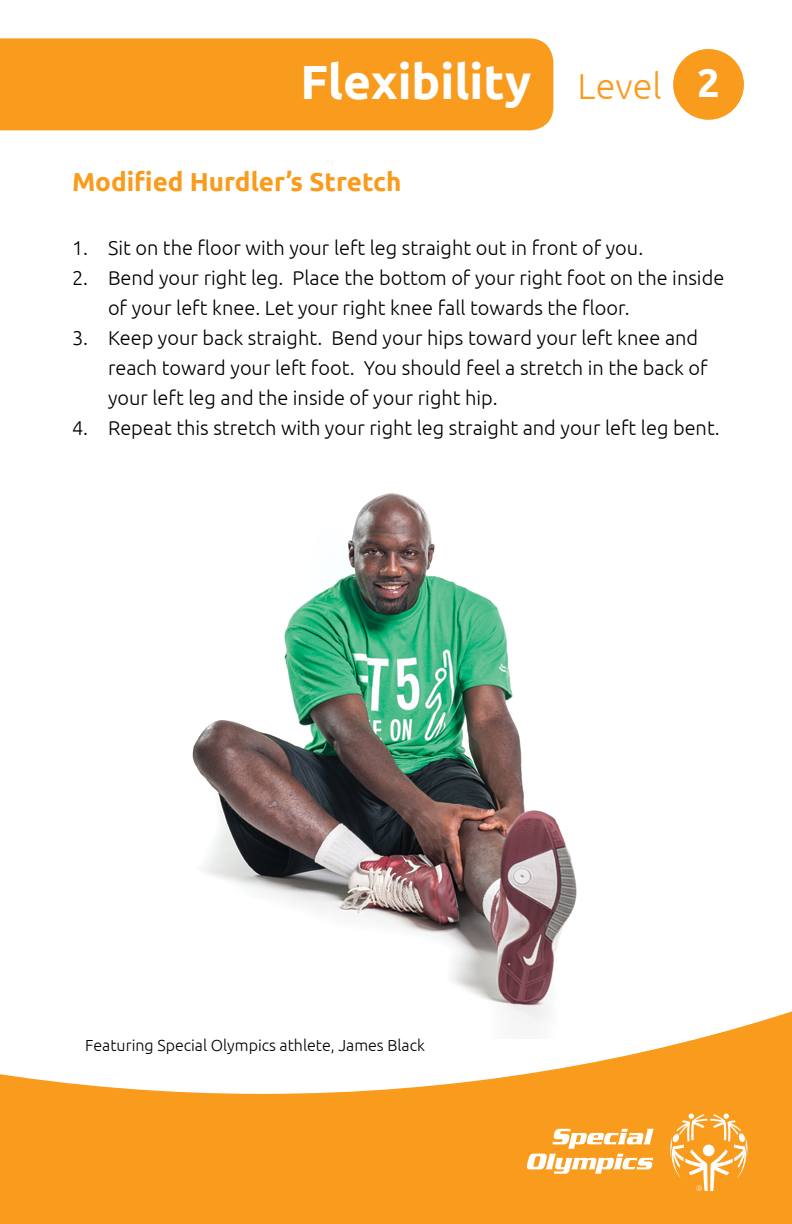
<style>
.page{position:relative;width:792px;height:1224px;background:#fff}
.page>*{position:absolute;margin:0;border:0;box-sizing:border-box;transform-origin:0 0}
.t1{font:700 48px "Ubuntu";color:#fff}
.t2{font:300 36px "Ubuntu";color:#f99b1c}
.t3{font:700 26px "Ubuntu";color:#f99b1c}
.t4{font:300 20px/30px "Ubuntu";color:#000}
.t5{font:300 16px "Ubuntu";color:#000}
.s1{font-weight:700;font-size:40px;color:#fff}
</style>
<div class="page">
<svg style="left:0;top:1011px;width:792px;height:213px;fill:#f99b1c"></svg>
<svg style="left:526px;top:1129px;width:128px;height:45px"></svg>
<svg style="left:669px;top:1114px;width:80px;height:77px"></svg>
<div style="left:673px;top:49px;width:71px;height:71px;background:#f99b1c;border-radius:50%"></div>
<div style="left:0;top:38px;width:553px;height:92px;background:#f99b1c"></div>
<img style="left:128px;top:493px;width:509px;height:546px">
<h1 class="t1" style="left:300px;top:53px;width:233px">Flexibility</h1>
<h3 class="t3" style="left:72px;top:166px;width:331px">Modified Hurdler’s Stretch</h3>
<h2 class="t2" style="left:578px;top:64px;width:144px">Level <span class="s1">2</span></h2>
<p class="t4" style="left:72px;top:232px;width:573px">1. Sit on the floor with your left leg straight out in front of you.</p>
<p class="t4" style="left:108px;top:262px;width:618px;text-indent:-36px">2. Bend your right leg. Place the bottom of your right foot on the inside of your left knee. Let your right knee fall towards the floor.</p>
<p class="t4" style="left:108px;top:322px;width:601px;text-indent:-36px">3. Keep your back straight. Bend your hips toward your left knee and reach toward your left foot. You should feel a stretch in the back of your left leg and the inside of your right hip.</p>
<p class="t4" style="left:72px;top:412px;width:649px">4. Repeat this stretch with your right leg straight and your left leg bent.</p>
<p class="t5" style="left:85px;top:1036px;width:341px">Featuring Special Olympics athlete, James Black</p>
</div>
